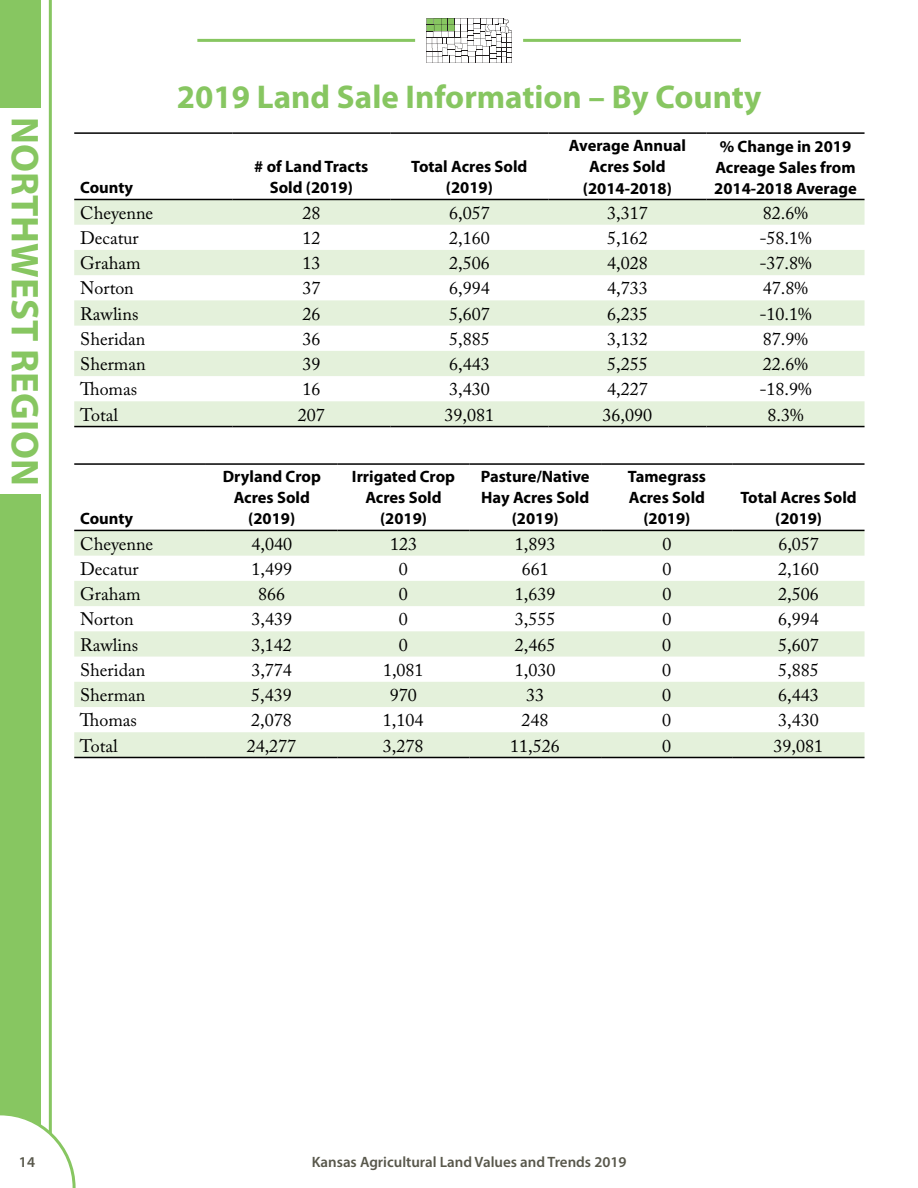
<style>
.page{position:relative;width:918px;height:1188px;background:#fff}
.page>*{position:absolute;margin:0;border:0;box-sizing:border-box;transform-origin:0 0}
.t1{font:700 39px "Myriad Pro";color:#87c661}
.t2{font:700 33px "Myriad Pro";color:#87c661}
.t3{font:18px "Adobe Caslon Pro";color:#000}
.t4{font:700 16.5px/21px "Myriad Pro";color:#000;text-align:center}
.t5{font:600 15px "Myriad Pro";color:#58574b}
</style>
<div class="page">
<hr style="left:49px;top:0;width:3px;height:1161px;background:#87c661">
<div style="left:0;top:495px;width:41px;height:693px;background:#87c661"></div>
<div style="left:0;top:0;width:41px;height:108px;background:#87c661"></div>
<svg style="left:0;top:1112px;width:76px;height:76px"></svg>
<svg style="left:426px;top:18px;width:86px;height:45px"></svg>
<hr style="left:197px;top:39px;width:218px;height:3px;background:#87c661">
<hr style="left:523px;top:39px;width:218px;height:3px;background:#87c661">
<svg style="left:74px;top:200px;width:791px;height:226px;fill:#e4f1db"></svg>
<hr style="left:74px;top:199px;width:158px;height:1px;background:#000">
<hr style="left:232px;top:199px;width:158px;height:1px;background:#000">
<hr style="left:390px;top:199px;width:158px;height:1px;background:#000">
<hr style="left:548px;top:199px;width:158px;height:1px;background:#000">
<hr style="left:706px;top:199px;width:159px;height:1px;background:#000">
<hr style="left:74px;top:132px;width:158px;height:2px;background:#000">
<hr style="left:232px;top:132px;width:158px;height:2px;background:#000">
<hr style="left:390px;top:132px;width:158px;height:2px;background:#000">
<hr style="left:548px;top:132px;width:158px;height:2px;background:#000">
<hr style="left:706px;top:132px;width:159px;height:2px;background:#000">
<hr style="left:74px;top:426px;width:158px;height:1px;background:#000">
<hr style="left:232px;top:426px;width:158px;height:1px;background:#000">
<hr style="left:390px;top:426px;width:158px;height:1px;background:#000">
<hr style="left:548px;top:426px;width:158px;height:1px;background:#000">
<hr style="left:706px;top:426px;width:159px;height:1px;background:#000">
<svg style="left:74px;top:531px;width:791px;height:226px;fill:#e4f1db"></svg>
<hr style="left:74px;top:530px;width:132px;height:1px;background:#000">
<hr style="left:206px;top:530px;width:132px;height:1px;background:#000">
<hr style="left:338px;top:530px;width:131px;height:1px;background:#000">
<hr style="left:469px;top:530px;width:132px;height:1px;background:#000">
<hr style="left:601px;top:530px;width:132px;height:1px;background:#000">
<hr style="left:733px;top:530px;width:132px;height:1px;background:#000">
<hr style="left:74px;top:463px;width:132px;height:2px;background:#000">
<hr style="left:206px;top:463px;width:132px;height:2px;background:#000">
<hr style="left:338px;top:463px;width:131px;height:2px;background:#000">
<hr style="left:469px;top:463px;width:132px;height:2px;background:#000">
<hr style="left:601px;top:463px;width:132px;height:2px;background:#000">
<hr style="left:733px;top:463px;width:132px;height:2px;background:#000">
<hr style="left:74px;top:757px;width:132px;height:1px;background:#000">
<hr style="left:206px;top:757px;width:132px;height:1px;background:#000">
<hr style="left:338px;top:757px;width:131px;height:1px;background:#000">
<hr style="left:469px;top:757px;width:132px;height:1px;background:#000">
<hr style="left:601px;top:757px;width:132px;height:1px;background:#000">
<hr style="left:733px;top:757px;width:132px;height:1px;background:#000">
<h1 class="t1" style="left:50px;top:117px;width:370px;rotate:90deg">NORTHWEST REGION</h1>
<p class="t4" style="left:80px;top:177px;width:54px">County</p>
<h2 class="t2" style="left:177px;top:76px;width:586px">2019 Land Sale Information – By County</h2>
<p class="t4" style="left:254px;top:156px;width:116px"># of Land Tracts<br>Sold (2019)</p>
<p class="t4" style="left:411px;top:156px;width:118px">Total Acres Sold (2019)</p>
<p class="t4" style="left:569px;top:135px;width:118px">Average Annual<br>Acres Sold (2014-2018)</p>
<p class="t4" style="left:714px;top:135px;width:144px">% Change in 2019<br>Acreage Sales from<br>2014-2018 Average</p>
<p class="t3" style="left:80px;top:202px;width:75px">Cheyenne</p>
<p class="t3" style="left:302px;top:202px;width:19px">28</p>
<p class="t3" style="left:449px;top:202px;width:42px">6,057</p>
<p class="t3" style="left:607px;top:202px;width:42px">3,317</p>
<p class="t3" style="left:763px;top:202px;width:47px">82.6%</p>
<p class="t3" style="left:80px;top:227px;width:60px">Decatur</p>
<p class="t3" style="left:302px;top:227px;width:19px">12</p>
<p class="t3" style="left:449px;top:227px;width:42px">2,160</p>
<p class="t3" style="left:607px;top:227px;width:42px">5,162</p>
<p class="t3" style="left:759px;top:227px;width:54px">-58.1%</p>
<p class="t3" style="left:80px;top:252px;width:62px">Graham</p>
<p class="t3" style="left:302px;top:252px;width:19px">13</p>
<p class="t3" style="left:449px;top:252px;width:42px">2,506</p>
<p class="t3" style="left:607px;top:252px;width:42px">4,028</p>
<p class="t3" style="left:759px;top:252px;width:54px">-37.8%</p>
<p class="t3" style="left:80px;top:278px;width:55px">Norton</p>
<p class="t3" style="left:302px;top:278px;width:19px">37</p>
<p class="t3" style="left:449px;top:278px;width:42px">6,994</p>
<p class="t3" style="left:607px;top:278px;width:42px">4,733</p>
<p class="t3" style="left:763px;top:278px;width:47px">47.8%</p>
<p class="t3" style="left:80px;top:303px;width:60px">Rawlins</p>
<p class="t3" style="left:302px;top:303px;width:19px">26</p>
<p class="t3" style="left:449px;top:303px;width:42px">5,607</p>
<p class="t3" style="left:607px;top:303px;width:42px">6,235</p>
<p class="t3" style="left:759px;top:303px;width:54px">-10.1%</p>
<p class="t3" style="left:80px;top:328px;width:67px">Sheridan</p>
<p class="t3" style="left:302px;top:328px;width:19px">36</p>
<p class="t3" style="left:449px;top:328px;width:42px">5,885</p>
<p class="t3" style="left:607px;top:328px;width:42px">3,132</p>
<p class="t3" style="left:763px;top:328px;width:47px">87.9%</p>
<p class="t3" style="left:80px;top:353px;width:67px">Sherman</p>
<p class="t3" style="left:302px;top:353px;width:19px">39</p>
<p class="t3" style="left:449px;top:353px;width:42px">6,443</p>
<p class="t3" style="left:607px;top:353px;width:42px">5,255</p>
<p class="t3" style="left:763px;top:353px;width:47px">22.6%</p>
<p class="t3" style="left:80px;top:379px;width:58px">Thomas</p>
<p class="t3" style="left:302px;top:379px;width:19px">16</p>
<p class="t3" style="left:449px;top:379px;width:42px">3,430</p>
<p class="t3" style="left:607px;top:379px;width:42px">4,227</p>
<p class="t3" style="left:759px;top:379px;width:54px">-18.9%</p>
<p class="t3" style="left:80px;top:404px;width:39px">Total</p>
<p class="t3" style="left:298px;top:404px;width:28px">207</p>
<p class="t3" style="left:445px;top:404px;width:51px">39,081</p>
<p class="t3" style="left:603px;top:404px;width:51px">36,090</p>
<p class="t3" style="left:767px;top:404px;width:38px">8.3%</p>
<p class="t4" style="left:80px;top:508px;width:54px">County</p>
<p class="t4" style="left:223px;top:466px;width:100px">Dryland Crop<br>Acres Sold (2019)</p>
<p class="t4" style="left:352px;top:466px;width:105px">Irrigated Crop<br>Acres Sold (2019)</p>
<p class="t4" style="left:481px;top:466px;width:110px">Pasture/Native<br>Hay Acres Sold (2019)</p>
<p class="t4" style="left:628px;top:466px;width:80px">Tamegrass<br>Acres Sold (2019)</p>
<p class="t4" style="left:741px;top:487px;width:118px">Total Acres Sold (2019)</p>
<p class="t3" style="left:80px;top:533px;width:75px">Cheyenne</p>
<p class="t3" style="left:252px;top:533px;width:42px">4,040</p>
<p class="t3" style="left:390px;top:533px;width:28px">123</p>
<p class="t3" style="left:515px;top:533px;width:42px">1,893</p>
<p class="t3" style="left:662px;top:533px;width:10px">0</p>
<p class="t3" style="left:778px;top:533px;width:42px">6,057</p>
<p class="t3" style="left:80px;top:558px;width:60px">Decatur</p>
<p class="t3" style="left:252px;top:558px;width:42px">1,499</p>
<p class="t3" style="left:399px;top:558px;width:10px">0</p>
<p class="t3" style="left:522px;top:558px;width:28px">661</p>
<p class="t3" style="left:662px;top:558px;width:10px">0</p>
<p class="t3" style="left:778px;top:558px;width:42px">2,160</p>
<p class="t3" style="left:80px;top:583px;width:62px">Graham</p>
<p class="t3" style="left:258px;top:583px;width:28px">866</p>
<p class="t3" style="left:399px;top:583px;width:10px">0</p>
<p class="t3" style="left:515px;top:583px;width:42px">1,639</p>
<p class="t3" style="left:662px;top:583px;width:10px">0</p>
<p class="t3" style="left:778px;top:583px;width:42px">2,506</p>
<p class="t3" style="left:80px;top:609px;width:55px">Norton</p>
<p class="t3" style="left:251px;top:609px;width:42px">3,439</p>
<p class="t3" style="left:399px;top:609px;width:10px">0</p>
<p class="t3" style="left:515px;top:609px;width:42px">3,555</p>
<p class="t3" style="left:662px;top:609px;width:10px">0</p>
<p class="t3" style="left:778px;top:609px;width:42px">6,994</p>
<p class="t3" style="left:80px;top:634px;width:60px">Rawlins</p>
<p class="t3" style="left:251px;top:634px;width:42px">3,142</p>
<p class="t3" style="left:399px;top:634px;width:10px">0</p>
<p class="t3" style="left:515px;top:634px;width:42px">2,465</p>
<p class="t3" style="left:662px;top:634px;width:10px">0</p>
<p class="t3" style="left:778px;top:634px;width:42px">5,607</p>
<p class="t3" style="left:80px;top:659px;width:67px">Sheridan</p>
<p class="t3" style="left:251px;top:659px;width:42px">3,774</p>
<p class="t3" style="left:383px;top:659px;width:42px">1,081</p>
<p class="t3" style="left:515px;top:659px;width:42px">1,030</p>
<p class="t3" style="left:662px;top:659px;width:10px">0</p>
<p class="t3" style="left:778px;top:659px;width:42px">5,885</p>
<p class="t3" style="left:80px;top:684px;width:67px">Sherman</p>
<p class="t3" style="left:251px;top:684px;width:42px">5,439</p>
<p class="t3" style="left:390px;top:684px;width:28px">970</p>
<p class="t3" style="left:526px;top:684px;width:19px">33</p>
<p class="t3" style="left:662px;top:684px;width:10px">0</p>
<p class="t3" style="left:778px;top:684px;width:42px">6,443</p>
<p class="t3" style="left:80px;top:710px;width:58px">Thomas</p>
<p class="t3" style="left:251px;top:710px;width:42px">2,078</p>
<p class="t3" style="left:383px;top:710px;width:42px">1,104</p>
<p class="t3" style="left:521px;top:710px;width:28px">248</p>
<p class="t3" style="left:662px;top:710px;width:10px">0</p>
<p class="t3" style="left:778px;top:710px;width:42px">3,430</p>
<p class="t3" style="left:80px;top:735px;width:39px">Total</p>
<p class="t3" style="left:247px;top:735px;width:51px">24,277</p>
<p class="t3" style="left:383px;top:735px;width:42px">3,278</p>
<p class="t3" style="left:510px;top:735px;width:51px">11,526</p>
<p class="t3" style="left:662px;top:735px;width:10px">0</p>
<p class="t3" style="left:774px;top:735px;width:51px">39,081</p>
<p class="t5" style="left:19px;top:1152px;width:18px">14</p>
<p class="t5" style="left:312px;top:1152px;width:316px">Kansas Agricultural Land Values and Trends 2019</p>
</div>
